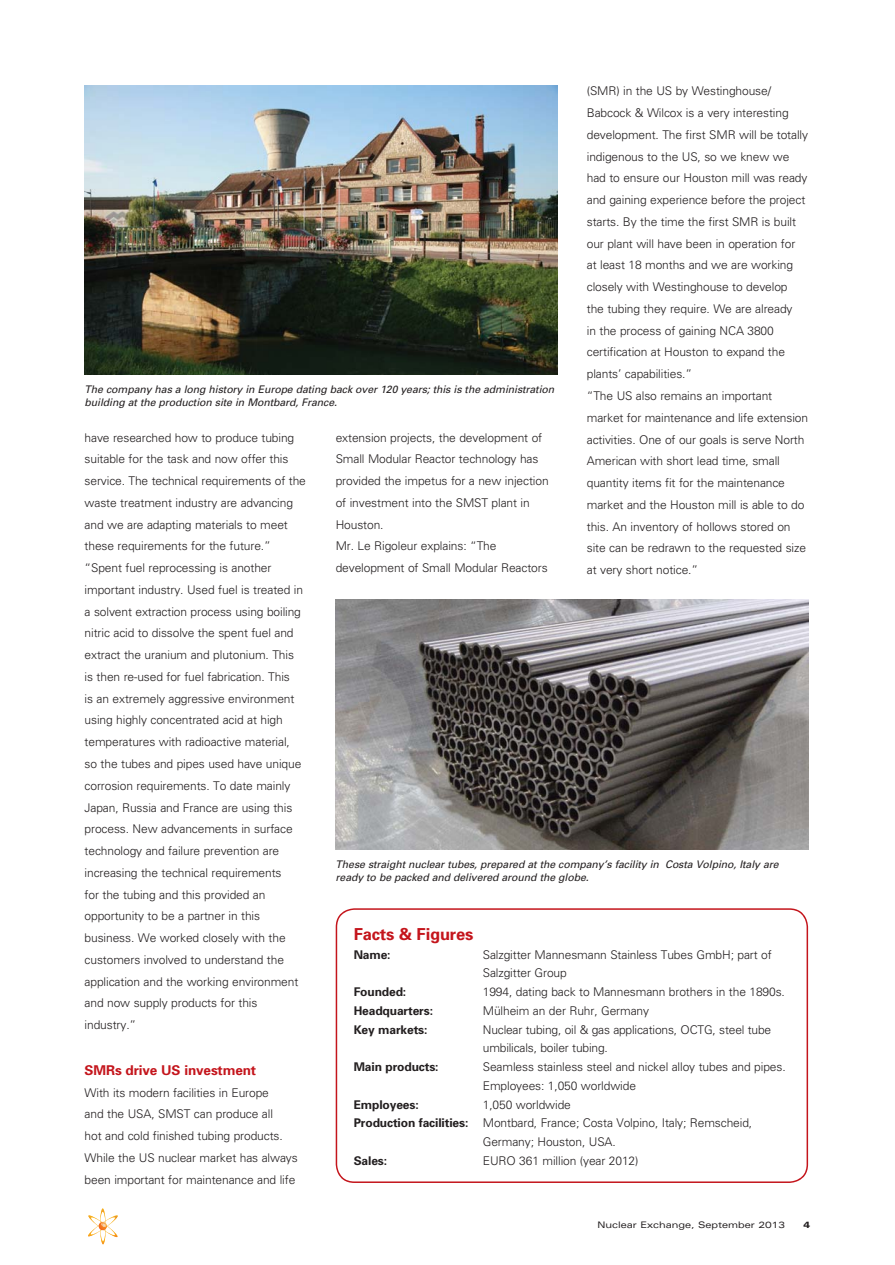
<style>
.page{position:relative;width:895px;height:1265px;background:#fff}
.page>*{position:absolute;margin:0;border:0;box-sizing:border-box;transform-origin:0 0}
.t1{font:700 16.5px "Univers";letter-spacing:-.01em;color:#c4151c}
.t2{font:700 13.5px "Univers";letter-spacing:-.01em;color:#c4151c}
.t3{font:300 12px/21.8px "Univers";letter-spacing:-.01em;color:#231f20}
.t4{font:700 12px "Univers";letter-spacing:-.01em;color:#231f20}
.t5{font:italic 10.5px/13.5px "Univers";letter-spacing:-.01em;color:#231f20}
.t6{font:expanded 9px "Univers";color:#231f20}
.t7{font:900 expanded 9px "Univers";color:#231f20}
.s1{font-weight:700}
</style>
<div class="page">
<svg style="left:88px;top:1208px;width:30px;height:36px"></svg>
<svg style="left:335px;top:908px;width:472px;height:274px"></svg>
<img style="left:85px;top:86px;width:472px;height:288px">
<img style="left:335px;top:600px;width:472px;height:249px">
<p class="t3" style="left:586px;top:81px;width:223px">(SMR) in the US by Westinghouse/ Babcock &amp; Wilcox is a very interesting development. The first SMR will be totally indigenous to the US, so we knew we had to ensure our Houston mill was ready and gaining experience before the project starts. By the time the first SMR is built our plant will have been in operation for at least 18 months and we are working closely with Westinghouse to develop<br>the tubing they require. We are already<br>in the process of gaining NCA 3800 certification at Houston to expand the plants’ capabilities.”<br>“The US also remains an important market for maintenance and life extension activities. One of our goals is serve North American with short lead time, small quantity items fit for the maintenance market and the Houston mill is able to do this. An inventory of hollows stored on site can be redrawn to the requested size at very short notice.”</p>
<p class="t5" style="left:85px;top:383px;width:471px">The company has a long history in Europe dating back over 120 years; this is the administration building at the production site in Montbard, France.</p>
<p class="t3" style="left:335px;top:427px;width:214px">extension projects, the development of Small Modular Reactor technology has provided the impetus for a new injection of investment into the SMST plant in Houston.<br>Mr. Le Rigoleur explains: “The development of Small Modular Reactors</p>
<p class="t3" style="left:85px;top:427px;width:223px">have researched how to produce tubing suitable for the task and now offer this service. The technical requirements of the waste treatment industry are advancing and we are adapting materials to meet these requirements for the future.” “Spent fuel reprocessing is another important industry. Used fuel is treated in a solvent extraction process using boiling nitric acid to dissolve the spent fuel and extract the uranium and plutonium. This<br>is then re-used for fuel fabrication. This<br>is an extremely aggressive environment using highly concentrated acid at high temperatures with radioactive material,<br>so the tubes and pipes used have unique corrosion requirements. To date mainly Japan, Russia and France are using this process. New advancements in surface technology and failure prevention are increasing the technical requirements<br>for the tubing and this provided an opportunity to be a partner in this business. We worked closely with the customers involved to understand the application and the working environment and now supply products for this industry.”</p>
<p class="t2" style="left:85px;top:1065px;width:173px">SMRs drive US investment</p>
<p class="t3" style="left:85px;top:1082px;width:214px">With its modern facilities in Europe<br>and the USA, SMST can produce all<br>hot and cold finished tubing products.<br>While the US nuclear market has always been important for maintenance and life</p>
<p class="t5" style="left:335px;top:858px;width:444px">These straight nuclear tubes, prepared at the company’s facility in Costa Volpino, Italy are ready to be packed and delivered around the globe.</p>
<h1 class="t1" style="left:353px;top:927px;width:121px">Facts &amp; Figures</h1>
<p class="t4" style="left:353px;top:949px;width:38px">Name:</p>
<p class="t3" style="left:482px;top:946px;width:290px;line-height:18.8px">Salzgitter Mannesmann Stainless Tubes GmbH; part of<br>Salzgitter Group</p>
<p class="t4" style="left:353px;top:987px;width:54px">Founded:</p>
<p class="t3" style="left:482px;top:982px;width:303px">1994, dating back to Mannesmann brothers in the 1890s.</p>
<p class="t4" style="left:353px;top:1006px;width:81px">Headquarters:</p>
<p class="t3" style="left:482px;top:1000px;width:168px">Mülheim an der Ruhr, Germany</p>
<p class="t4" style="left:353px;top:1024px;width:75px">Key markets:</p>
<p class="t3" style="left:482px;top:1021px;width:290px;line-height:18.8px">Nuclear tubing, oil &amp; gas applications, OCTG, steel tube umbilicals, boiler tubing.</p>
<p class="t4" style="left:353px;top:1062px;width:86px">Main products:</p>
<p class="t3" style="left:482px;top:1058px;width:304px;line-height:18.8px">Seamless stainless steel and nickel alloy tubes and pipes.<br>Employees: 1,050 worldwide</p>
<p class="t4" style="left:353px;top:1099px;width:66px">Employees:</p>
<p class="t3" style="left:482px;top:1094px;width:90px">1,050 worldwide</p>
<p class="t3" style="left:353px;top:1113px;width:400px"><span class="s1">Production facilities:</span> Montbard, France; Costa Volpino, Italy; Remscheid,</p>
<p class="t3" style="left:482px;top:1132px;width:134px">Germany; Houston, USA.</p>
<p class="t4" style="left:353px;top:1156px;width:35px">Sales:</p>
<p class="t3" style="left:482px;top:1150px;width:157px">EURO 361 million (year 2012)</p>
<p class="t6" style="left:597px;top:1221px;width:189px">Nuclear Exchange, September 2013</p>
<p class="t7" style="left:803px;top:1221px;width:8px">4</p>
</div>
